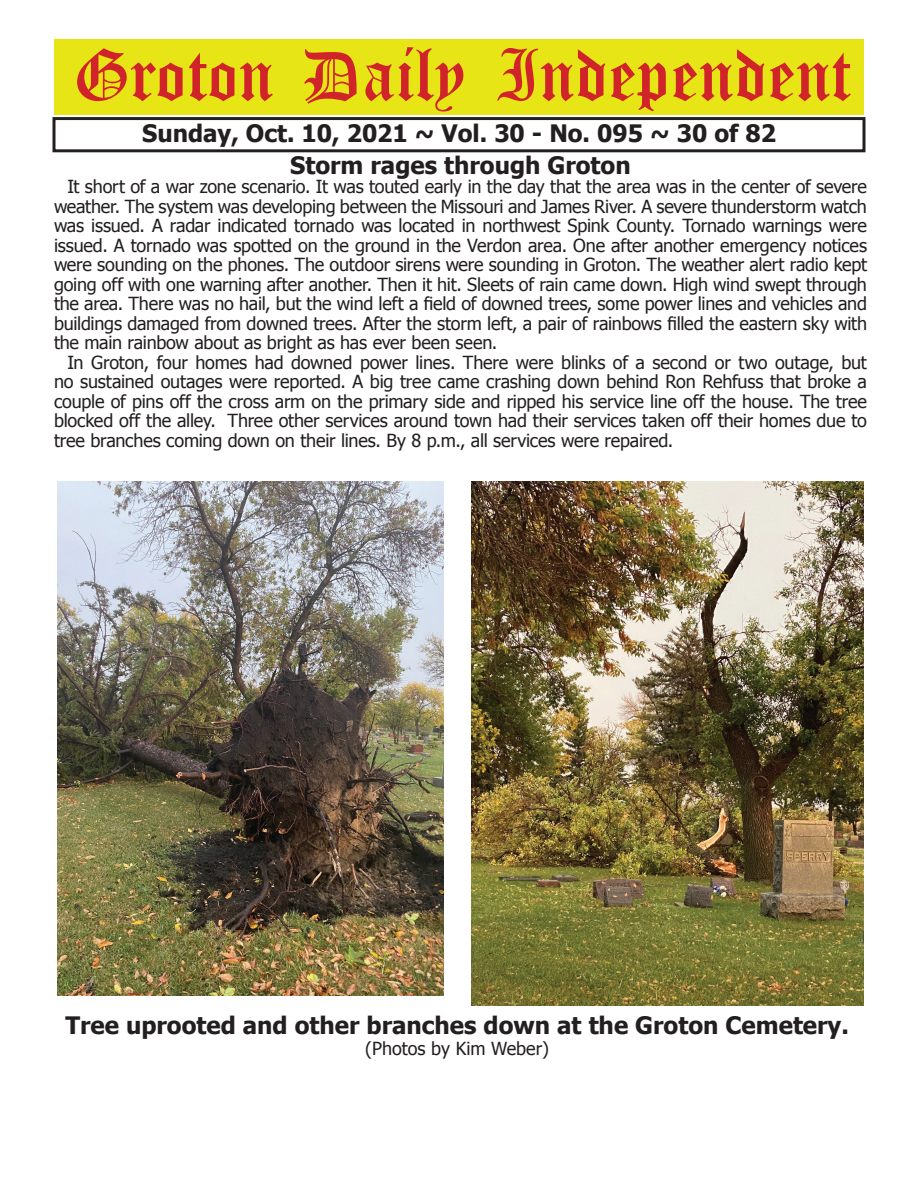
<style>
.page{position:relative;width:918px;height:1188px;background:#fff}
.page>*{position:absolute;margin:0;border:0;box-sizing:border-box;transform-origin:0 0}
.t1{font:54px "Old English Five";color:#d1232a}
.t2{font:700 24px "Tahoma";color:#231f20}
.t3{font:18px/19.5px "Tahoma";letter-spacing:-.01em;color:#231f20;text-align:justify}
</style>
<div class="page">
<div style="left:52px;top:117px;width:814px;height:35px;border:3px solid #231f20"></div>
<div style="left:54px;top:40px;width:810px;height:75px;background:#e7e515"></div>
<img style="left:58px;top:482px;width:385px;height:513px">
<img style="left:471px;top:482px;width:393px;height:524px">
<h1 class="t1" style="left:73px;top:50px;width:779px">Groton Daily Independent</h1>
<h2 class="t2" style="left:142px;top:116px;width:635px">Sunday, Oct. 10, 2021 ~ Vol. 30 - No. 095 ~ 30 of 82</h2>
<h2 class="t2" style="left:290px;top:148px;width:342px">Storm rages through Groton</h2>
<p class="t3" style="left:54px;top:176px;width:815px;text-indent:14px">It short of a war zone scenario. It was touted early in the day that the area was in the center of severe weather. The system was developing between the Missouri and James River. A severe thunderstorm watch was issued. A radar indicated tornado was located in northwest Spink County. Tornado warnings were issued. A tornado was spotted on the ground in the Verdon area. One after another emergency notices were sounding on the phones. The outdoor sirens were sounding in Groton. The weather alert radio kept going off with one warning after another. Then it hit. Sleets of rain came down. High wind swept through the area. There was no hail, but the wind left a field of downed trees, some power lines and vehicles and buildings damaged from downed trees. After the storm left, a pair of rainbows filled the eastern sky with the main rainbow about as bright as has ever been seen.</p>
<p class="t3" style="left:54px;top:352px;width:815px;text-indent:14px">In Groton, four homes had downed power lines. There were blinks of a second or two outage, but no sustained outages were reported. A big tree came crashing down behind Ron Rehfuss that broke a couple of pins off the cross arm on the primary side and ripped his service line off the house. The tree blocked off the alley. Three other services around town had their services taken off their homes due to tree branches coming down on their lines. By 8 p.m., all services were repaired.</p>
<h2 class="t2" style="left:65px;top:1008px;width:785px">Tree uprooted and other branches down at the Groton Cemetery.</h2>
<p class="t3" style="left:365px;top:1038px;width:185px">(Photos by Kim Weber)</p>
</div>
